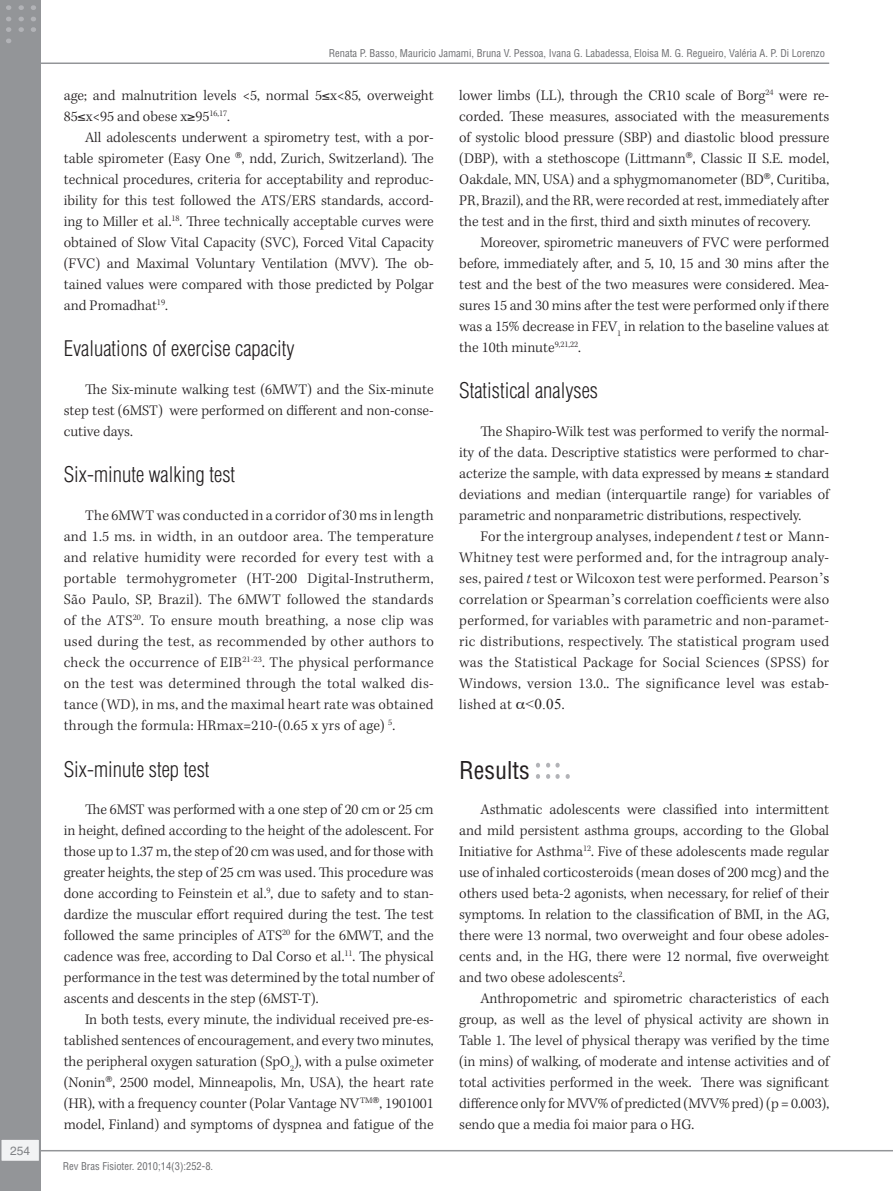
<style>
.page{position:relative;width:893px;height:1191px;background:#fff}
.page>*{position:absolute;margin:0;border:0;box-sizing:border-box;transform-origin:0 0}
.t1{font:condensed 24px "Helvetica LT Std";color:#231f20}
.t2{font:300 condensed 21px "Helvetica LT Std";color:#231f20}
.t3{font:300 15px/21px "Kepler Std";color:#231f20;text-align:justify}
.t4{font:12px "Helvetica LT Std";color:#808285}
.t5{font:condensed 10.5px "Helvetica LT Std";color:#6c6d70}
.s1{font-style:italic}
.s2{font-family:"Times New Roman";font-weight:400}
</style>
<div class="page">
<svg style="left:566px;top:774px;width:4px;height:5px"></svg>
<svg style="left:546px;top:774px;width:14px;height:5px"></svg>
<svg style="left:536px;top:774px;width:4px;height:5px"></svg>
<svg style="left:546px;top:762px;width:14px;height:5px"></svg>
<svg style="left:536px;top:762px;width:4px;height:5px"></svg>
<hr style="left:14px;top:1150px;width:879px;height:1px;background:#939598">
<hr style="left:13px;top:62px;width:816px;height:2px;background:#939598">
<div style="left:0;top:0;width:40px;height:1191px;background:#939598"></div>
<div style="left:1px;top:1139px;width:39px;height:22px;background:#f2f3f4"></div>
<div style="left:0;top:1138px;width:40px;height:24px;border:2px solid #939598"></div>
<svg style="left:6px;top:39px;width:5px;height:4px"></svg>
<svg style="left:6px;top:27px;width:5px;height:5px"></svg>
<svg style="left:6px;top:17px;width:5px;height:4px"></svg>
<svg style="left:6px;top:5px;width:5px;height:5px"></svg>
<svg style="left:19px;top:27px;width:5px;height:5px"></svg>
<svg style="left:19px;top:17px;width:5px;height:4px"></svg>
<svg style="left:19px;top:5px;width:5px;height:5px"></svg>
<svg style="left:31px;top:27px;width:5px;height:5px"></svg>
<svg style="left:31px;top:17px;width:5px;height:4px"></svg>
<svg style="left:31px;top:5px;width:5px;height:5px"></svg>
<p class="t4" style="left:10px;top:1143px;width:22px">254</p>
<p class="t5" style="left:329px;top:46px;width:498px">Renata P. Basso, Mauricio Jamami, Bruna V. Pessoa, Ivana G. Labadessa, Eloisa M. G. Regueiro, Valéria A. P. Di Lorenzo</p>
<p class="t3" style="left:64px;top:85px;width:371px">age; and malnutrition levels &lt;5, normal 5≤x&lt;85, overweight<br>85≤x&lt;95 and obese x≥95<sup>16,17</sup>.</p>
<p class="t3" style="left:64px;top:127px;width:371px;text-indent:21px">All adolescents underwent a spirometry test, with a por&shy;table spirometer (Easy One , ndd, Zurich, Switzerland). The technical procedures, criteria for acceptability and reproduc&shy;ibility for this test followed the ATS/ERS standards, accord&shy;ing to Miller et al.<sup>18</sup>. Three technically acceptable curves were obtained of Slow Vital Capacity (SVC), Forced Vital Capacity (FVC) and Maximal Voluntary Ventilation (MVV). The ob&shy;tained values were compared with those predicted by Polgar and Promadhat<sup>19</sup>.</p>
<h2 class="t2" style="left:64px;top:336px;width:232px">Evaluations of exercise capacity</h2>
<p class="t3" style="left:64px;top:379px;width:371px;text-indent:21px">The Six-minute walking test (6MWT) and the Six-minute step test (6MST) were performed on different and non-conse&shy;cutive days.</p>
<h2 class="t2" style="left:64px;top:462px;width:173px">Six-minute walking test</h2>
<p class="t3" style="left:64px;top:505px;width:371px;text-indent:21px">The 6MWT was conducted in a corridor of 30 ms in length and 1.5 ms. in width, in an outdoor area. The temperature and relative humidity were recorded for every test with a portable termohygrometer (HT-200 Digital-Instrutherm, São Paulo, SP, Brazil). The 6MWT followed the standards of the ATS<sup>20</sup>. To ensure mouth breathing, a nose clip was used during the test, as recommended by other authors to check the occurrence of EIB<sup>21-23</sup>. The physical performance on the test was determined through the total walked dis&shy;tance (WD), in ms, and the maximal heart rate was obtained through the formula: HRmax=210-(0.65 x yrs of age) <sup>5</sup>.</p>
<h2 class="t2" style="left:64px;top:756px;width:147px">Six-minute step test</h2>
<p class="t3" style="left:64px;top:799px;width:371px;text-indent:21px">The 6MST was performed with a one step of 20 cm or 25 cm in height, defined according to the height of the adolescent. For those up to 1.37 m, the step of 20 cm was used, and for those with greater heights, the step of 25 cm was used. This procedure was done according to Feinstein et al.<sup>9</sup>, due to safety and to stan&shy;dardize the muscular effort required during the test. The test followed the same principles of ATS<sup>20</sup> for the 6MWT, and the cadence was free, according to Dal Corso et al.<sup>11</sup>. The physical performance in the test was determined by the total number of ascents and descents in the step (6MST-T).</p>
<p class="t3" style="left:64px;top:1009px;width:371px;text-indent:21px">In both tests, every minute, the individual received pre-es&shy;tablished sentences of encouragement, and every two minutes, the peripheral oxygen saturation (SpO<sub>2</sub>), with a pulse oximeter (Nonin , 2500 model, Minneapolis, Mn, USA), the heart rate (HR), with a frequency counter (Polar Vantage NV<sup>TM</sup> , 1901001 model, Finland) and symptoms of dyspnea and fatigue of the</p>
<p class="t5" style="left:63px;top:1160px;width:152px">Rev Bras Fisioter. 2010;14(3):252-8.</p>
<p class="t3" style="left:459px;top:85px;width:371px">lower limbs (LL), through the CR10 scale of Borg<sup>24</sup> were re&shy;corded. These measures, associated with the measurements of systolic blood pressure (SBP) and diastolic blood pressure (DBP), with a stethoscope (Littmann , Classic II S.E. model, Oakdale, MN, USA) and a sphygmomanometer (BD , Curitiba, PR, Brazil), and the RR, were recorded at rest, immediately after the test and in the first, third and sixth minutes of recovery.</p>
<p class="t3" style="left:459px;top:232px;width:371px;text-indent:21px">Moreover, spirometric maneuvers of FVC were performed before, immediately after, and 5, 10, 15 and 30 mins after the test and the best of the two measures were considered. Mea&shy;sures 15 and 30 mins after the test were performed only if there was a 15% decrease in FEV<sub>1</sub> in relation to the baseline values at the 10th minute<sup>9,21,22</sup>.</p>
<h2 class="t2" style="left:459px;top:378px;width:140px">Statistical analyses</h2>
<p class="t3" style="left:459px;top:421px;width:371px;text-indent:21px">The Shapiro-Wilk test was performed to verify the normal&shy;ity of the data. Descriptive statistics were performed to char&shy;acterize the sample, with data expressed by means standard deviations and median (interquartile range) for variables of parametric and nonparametric distributions, respectively.</p>
<p class="t3" style="left:459px;top:526px;width:371px;text-indent:21px">For the intergroup analyses, independent <span class="s1">t</span> test or Mann-Whitney test were performed and, for the intragroup analy&shy;ses, paired <span class="s1">t</span> test or Wilcoxon test were performed. Pearson<span class="s2">’s </span>correlation or Spearman<span class="s2">’s</span> correlation coefficients were also performed, for variables with parametric and non-paramet&shy;ric distributions, respectively. The statistical program used was the Statistical Package for Social Sciences (SPSS) for Windows, version 13.0.. The significance level was estab&shy;lished at <span class="s2">&lt;0.05</span>.</p>
<h1 class="t1" style="left:459px;top:755px;width:72px">Results</h1>
<p class="t3" style="left:459px;top:799px;width:371px;text-indent:21px">Asthmatic adolescents were classified into intermittent and mild persistent asthma groups, according to the Global Initiative for Asthma<sup>12</sup>. Five of these adolescents made regular use of inhaled corticosteroids (mean doses of 200 mcg) and the others used beta-2 agonists, when necessary, for relief of their symptoms. In relation to the classification of BMI, in the AG, there were 13 normal, two overweight and four obese adoles&shy;cents and, in the HG, there were 12 normal, five overweight and two obese adolescents<sup>2</sup>.</p>
<p class="t3" style="left:459px;top:988px;width:371px;text-indent:21px">Anthropometric and spirometric characteristics of each group, as well as the level of physical activity are shown in Table 1. The level of physical therapy was verified by the time (in mins) of walking, of moderate and intense activities and of total activities performed in the week. There was significant difference only for MVV% of predicted (MVV% pred) (p = 0.003), sendo que a media foi maior para o HG.</p>
</div>
